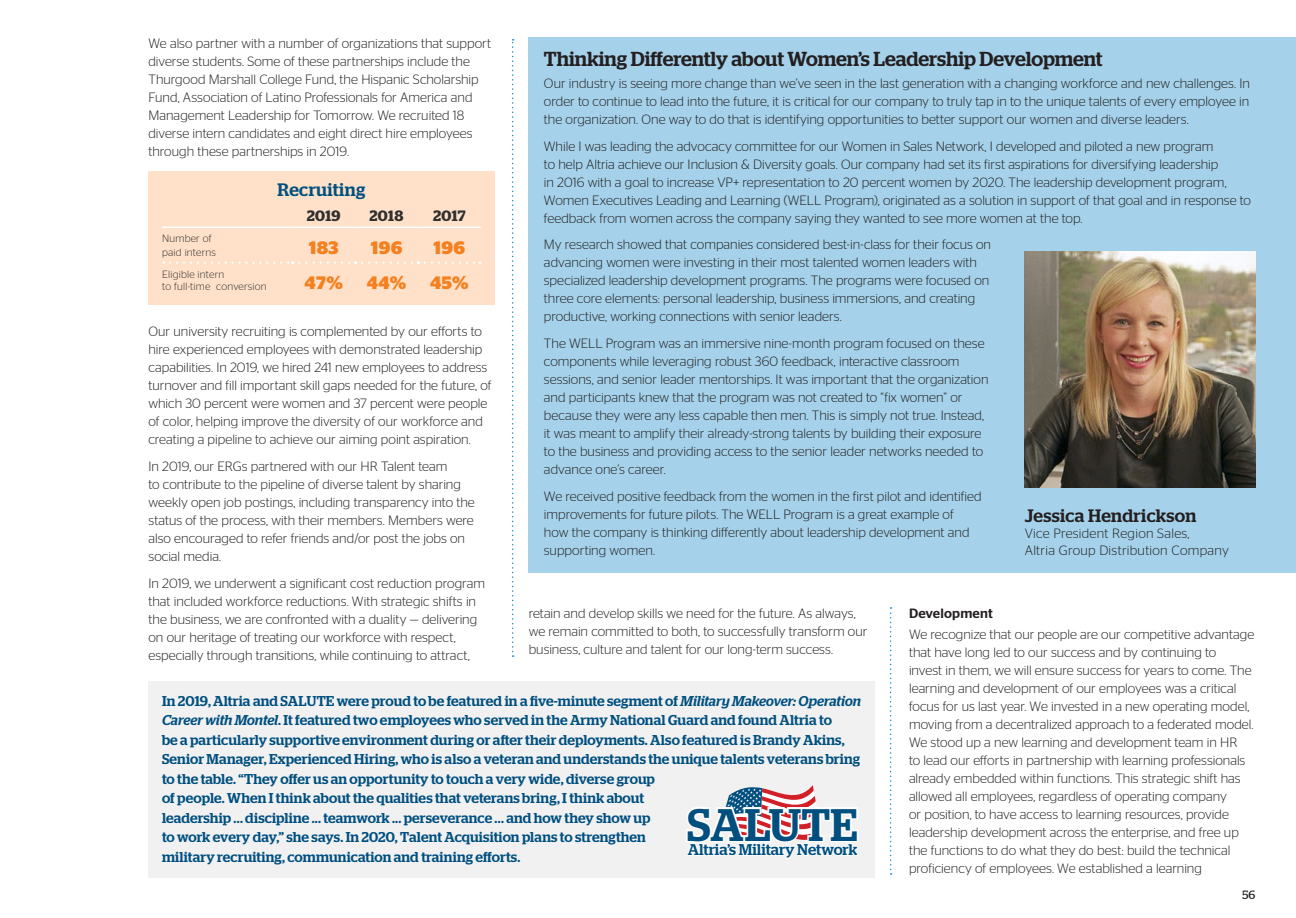
<style>
.page{position:relative;width:1296px;height:918px;background:#fff}
.page>*{position:absolute;margin:0;border:0;box-sizing:border-box;transform-origin:0 0}
.t1{font:500 45.45px "Stag";letter-spacing:.005em;color:#004f7f}
.t2{font:500 20.25px "Stag";color:#231f20}
.t3{font:500 18px "Stag";letter-spacing:.02em;color:#231f20}
.TXT__Body__Subhead{font:700 18px "Stag Sans";letter-spacing:.02em;color:#f58020}
.TXT__Body__Subhead-2{font:500 18px "Stag";letter-spacing:.02em;color:#004f7f}
.t4{font:500 15.6px "Stag";color:#004f7f}
.TXT__Body__Subhead-3{font:600 15px "Stag";letter-spacing:.02em;color:#302e2f}
.t5{font:500 14.25px/19.5px "Stag";letter-spacing:.005em;color:#004f7f}
._9_12_Stag_Sans_Ligh{font:300 13.5px/18px "Stag Sans";color:#231f20}
._9_12_Stag_Sans_Ligh-2{font:300 13.5px/16.2px "Stag Sans";letter-spacing:.02em;color:#231f20}
.subhead_02{font:500 13.5px "Stag Sans";letter-spacing:.01em;color:#231f20}
.t6{font:12px "Stag";color:#231f20}
.TXT__Body__Subhead-4{font:300 10.5px/13.5px "Stag Sans";letter-spacing:.02em;color:#302e2f}
.s1{font-style:italic}
</style>
<div class="page">
<div style="left:529px;top:38px;width:767px;height:535px;background:#a5d2ea"></div>
<img style="left:1025px;top:252px;width:231px;height:235px">
<svg style="left:512px;top:39px;width:2px;height:618px"></svg>
<svg style="left:890px;top:607px;width:2px;height:268px"></svg>
<div style="left:148px;top:172px;width:347px;height:133px;background:#fee1c8"></div>
<hr style="left:162px;top:227px;width:130px;height:1px;background:#fff">
<hr style="left:292px;top:227px;width:63px;height:1px;background:#fff">
<hr style="left:355px;top:227px;width:63px;height:1px;background:#fff">
<hr style="left:418px;top:227px;width:63px;height:1px;background:#fff">
<svg style="left:170px;top:262px;width:123px;height:2px"></svg>
<svg style="left:299px;top:262px;width:57px;height:2px"></svg>
<svg style="left:362px;top:262px;width:57px;height:2px"></svg>
<svg style="left:425px;top:262px;width:56px;height:2px"></svg>
<div style="left:148px;top:681px;width:727px;height:197px;background:#f1f1f2"></div>
<svg style="left:686px;top:785px;width:172px;height:73px"></svg>
<p class="_9_12_Stag_Sans_Ligh" style="left:148px;top:34px;width:344px">We also partner with a number of organizations that support diverse students. Some of these partnerships include the Thurgood Marshall College Fund, the Hispanic Scholarship Fund, Association of Latino Professionals for America and Management Leadership for Tomorrow. We recruited 18 diverse intern candidates and eight direct hire employees through these partnerships in 2019.</p>
<p class="t2" style="left:544px;top:47px;width:560px">Thinking Differently about Women’s Leadership Development</p>
<p class="_9_12_Stag_Sans_Ligh" style="left:544px;top:74px;width:708px;text-align:justify">Our industry is seeing more change than we’ve seen in the last generation with a changing workforce and new challenges. In order to continue to lead into the future, it is critical for our company to truly tap in to the unique talents of every employee in the organization. One way to do that is identifying opportunities to better support our women and diverse leaders.</p>
<p class="_9_12_Stag_Sans_Ligh" style="left:544px;top:137px;width:709px">While I was leading the advocacy committee for our Women in Sales Network, I developed and piloted a new program<br>to help Altria achieve our Inclusion &amp; Diversity goals. Our company had set its first aspirations for diversifying leadership<br>in 2016 with a goal to increase VP+ representation to 20 percent women by 2020. The leadership development program, Women Executives Leading and Learning (WELL Program), originated as a solution in support of that goal and in response to feedback from women across the company saying they wanted to see more women at the top.</p>
<p class="_9_12_Stag_Sans_Ligh" style="left:544px;top:235px;width:449px">My research showed that companies considered best-in-class for their focus on advancing women were investing in their most talented women leaders with specialized leadership development programs. The programs were focused on three core elements: personal leadership, business immersions, and creating productive, working connections with senior leaders.</p>
<p class="_9_12_Stag_Sans_Ligh" style="left:544px;top:334px;width:446px">The WELL Program was an immersive nine-month program focused on these components while leveraging robust 360 feedback, interactive classroom sessions, and senior leader mentorships. It was important that the organization and participants knew that the program was not created to “fix women” or because they were any less capable then men. This is simply not true. Instead, it was meant to amplify their already-strong talents by building their exposure to the business and providing access to the senior leader networks needed to advance one’s career.</p>
<p class="_9_12_Stag_Sans_Ligh" style="left:544px;top:487px;width:439px">We received positive feedback from the women in the first pilot and identified improvements for future pilots. The WELL Program is a great example of<br>how the company is thinking differently about leadership development and supporting women.</p>
<p class="TXT__Body__Subhead-2" style="left:278px;top:179px;width:89px">Recruiting</p>
<p class="TXT__Body__Subhead-3" style="left:307px;top:207px;width:35px">2019</p>
<p class="TXT__Body__Subhead-3" style="left:370px;top:207px;width:35px">2018</p>
<p class="TXT__Body__Subhead-3" style="left:433px;top:207px;width:34px">2017</p>
<p class="TXT__Body__Subhead-4" style="left:162px;top:232px;width:55px">Number of paid interns</p>
<p class="TXT__Body__Subhead" style="left:309px;top:238px;width:32px">183</p>
<p class="TXT__Body__Subhead" style="left:371px;top:238px;width:33px">196</p>
<p class="TXT__Body__Subhead" style="left:434px;top:238px;width:33px">196</p>
<p class="TXT__Body__Subhead-4" style="left:162px;top:268px;width:106px;line-height:12px">Eligible intern<br>to full-time conversion</p>
<p class="TXT__Body__Subhead" style="left:305px;top:272px;width:40px">47%</p>
<p class="TXT__Body__Subhead" style="left:367px;top:272px;width:41px">44%</p>
<p class="TXT__Body__Subhead" style="left:430px;top:272px;width:40px">45%</p>
<p class="_9_12_Stag_Sans_Ligh" style="left:148px;top:323px;width:344px">Our university recruiting is complemented by our efforts to hire experienced employees with demonstrated leadership capabilities. In 2019, we hired 241 new employees to address turnover and fill important skill gaps needed for the future, of which 30 percent were women and 37 percent were people of color, helping improve the diversity of our workforce and creating a pipeline to achieve our aiming point aspiration.</p>
<p class="_9_12_Stag_Sans_Ligh" style="left:148px;top:457px;width:328px">In 2019, our ERGs partnered with our HR Talent team<br>to contribute to the pipeline of diverse talent by sharing weekly open job postings, including transparency into the status of the process, with their members. Members were also encouraged to refer friends and/or post the jobs on social media.</p>
<p class="_9_12_Stag_Sans_Ligh" style="left:148px;top:574px;width:338px">In 2019, we underwent a significant cost reduction program that included workforce reductions. With strategic shifts in the business, we are confronted with a duality — delivering on our heritage of treating our workforce with respect, especially through transitions, while continuing to attract,</p>
<p class="t3" style="left:1025px;top:505px;width:173px">Jessica Hendrickson</p>
<p class="_9_12_Stag_Sans_Ligh-2" style="left:1025px;top:525px;width:205px">Vice President Region Sales,<br>Altria Group Distribution Company</p>
<p class="_9_12_Stag_Sans_Ligh" style="left:529px;top:604px;width:340px">retain and develop skills we need for the future. As always, we remain committed to both, to successfully transform our business, culture and talent for our long-term success.</p>
<p class="subhead_02" style="left:909px;top:605px;width:85px">Development</p>
<p class="_9_12_Stag_Sans_Ligh" style="left:909px;top:625px;width:347px">We recognize that our people are our competitive advantage that have long led to our success and by continuing to<br>invest in them, we will ensure success for years to come. The learning and development of our employees was a critical focus for us last year. We invested in a new operating model, moving from a decentralized approach to a federated model.<br>We stood up a new learning and development team in HR<br>to lead our efforts in partnership with learning professionals already embedded within functions. This strategic shift has allowed all employees, regardless of operating company<br>or position, to have access to learning resources, provide leadership development across the enterprise, and free up the functions to do what they do best: build the technical proficiency of employees. We established a learning</p>
<p class="t5" style="left:162px;top:691px;width:701px">In 2019, Altria and SALUTE were proud to be featured in a five-minute segment of <span class="s1">Military Makeover: Operation Career with Montel</span>. It featured two employees who served in the Army National Guard and found Altria to<br>be a particularly supportive environment during or after their deployments. Also featured is Brandy Akins, Senior Manager, Experienced Hiring, who is also a veteran and understands the unique talents veterans bring to the table. “They offer us an opportunity to touch a very wide, diverse group<br>of people. When I think about the qualities that veterans bring, I think about<br>leadership ... discipline ... teamwork ... perseverance ... and how they show up<br>to work every day,” she says. In 2020, Talent Acquisition plans to strengthen<br>military recruiting, communication and training efforts.</p>
<p class="t1" style="left:687px;top:798px;width:172px">SALUTE</p>
<p class="t4" style="left:688px;top:840px;width:171px">Altria’s Military Network</p>
<p class="t6" style="left:1243px;top:887px;width:14px">56</p>
</div>
